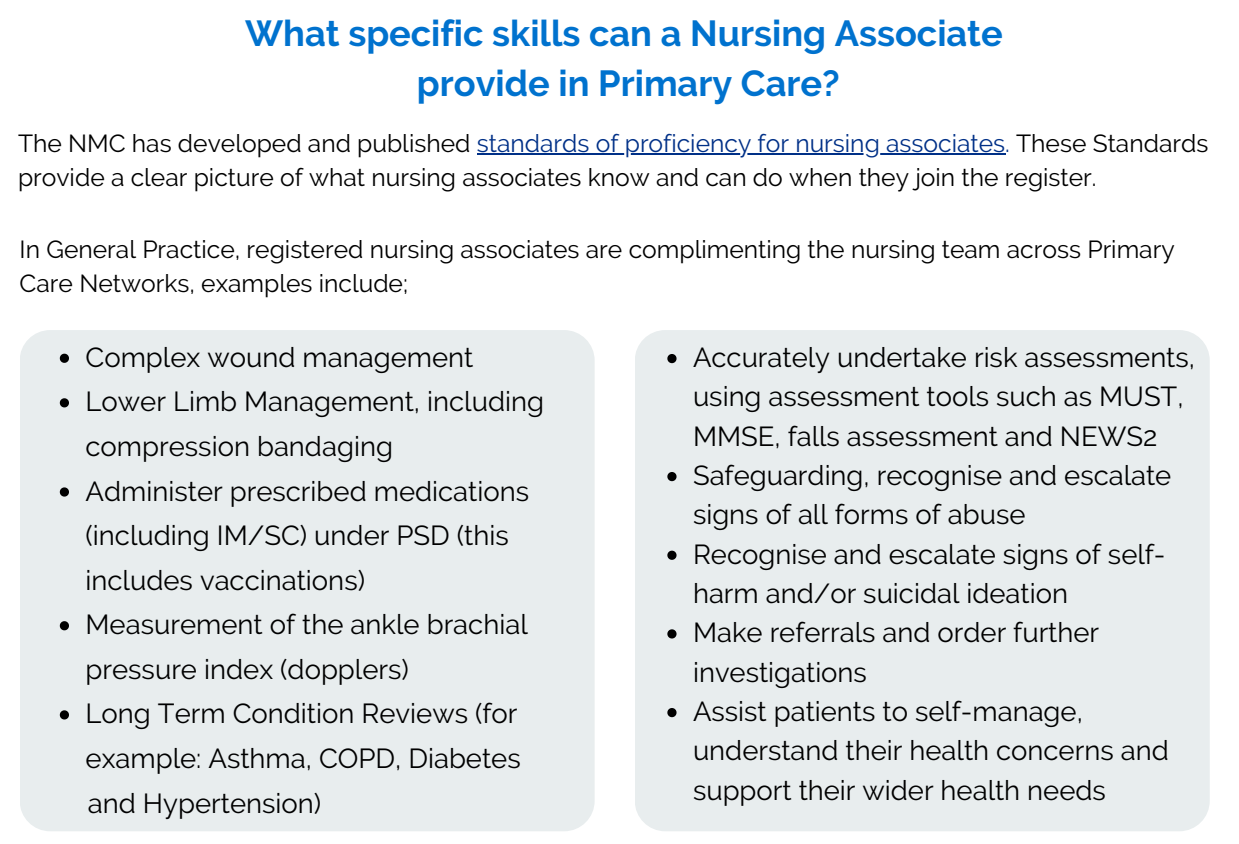
<style>
.page{position:relative;width:1239px;height:844px;background:#fff}
.page>*{position:absolute;margin:0;border:0;box-sizing:border-box;transform-origin:0 0}
.t1{font:700 36.23px "Raleway";color:#0072ce}
.t2{font:27.47px/39.4px "Raleway";color:#000}
.t3{font:24.68px/34.1px "Raleway";color:#000}
.s1{color:#003087}
</style>
<div class="page">
<div style="left:20px;top:330px;width:575px;height:501px;background:#e8edee;border-radius:31px"></div>
<div style="left:635px;top:330px;width:575px;height:501px;background:#e8edee;border-radius:31px"></div>
<hr style="left:477px;top:153px;width:528px;height:2px;background:#003087">
<svg style="left:60px;top:354px;width:9px;height:9px"></svg>
<svg style="left:60px;top:398px;width:9px;height:9px"></svg>
<svg style="left:60px;top:487px;width:9px;height:10px"></svg>
<svg style="left:60px;top:621px;width:9px;height:9px"></svg>
<svg style="left:60px;top:710px;width:9px;height:9px"></svg>
<svg style="left:667px;top:354px;width:10px;height:9px"></svg>
<svg style="left:667px;top:472px;width:10px;height:9px"></svg>
<svg style="left:667px;top:551px;width:10px;height:9px"></svg>
<svg style="left:667px;top:629px;width:10px;height:9px"></svg>
<svg style="left:667px;top:708px;width:10px;height:9px"></svg>
<p class="t1" style="left:245px;top:12px;width:759px">What specific skills can a Nursing Associate</p>
<p class="t1" style="left:417px;top:62px;width:424px">provide in Primary Care?</p>
<p class="t3" style="left:18px;top:126px;width:1192px">The NMC has developed and published <span class="s1">standards of proficiency for nursing associates.</span> These Standards provide a clear picture of what nursing associates know and can do when they join the register.</p>
<p class="t3" style="left:20px;top:232px;width:1157px">In General Practice, registered nursing associates are complimenting the nursing team across Primary<br>Care Networks, examples include;</p>
<p class="t2" style="left:86px;top:337px;width:389px">Complex wound management</p>
<p class="t2" style="left:86px;top:379px;width:460px;line-height:44.6px">Lower Limb Management, including compression bandaging</p>
<p class="t2" style="left:86px;top:468px;width:445px;line-height:44.6px">Administer prescribed medications (including IM/SC) under PSD (this includes vaccinations)</p>
<p class="t2" style="left:86px;top:602px;width:444px;line-height:44.6px">Measurement of the ankle brachial pressure index (dopplers)</p>
<p class="t2" style="left:86px;top:691px;width:437px;line-height:44.6px">Long Term Condition Reviews (for example: Asthma, COPD, Diabetes</p>
<p class="t2" style="left:88px;top:783px;width:235px">and Hypertension)</p>
<p class="t2" style="left:693px;top:338px;width:504px">Accurately undertake risk assessments, using assessment tools such as MUST,<br>MMSE, falls assessment and NEWS2</p>
<p class="t2" style="left:693px;top:456px;width:480px">Safeguarding, recognise and escalate signs of all forms of abuse</p>
<p class="t2" style="left:693px;top:534px;width:474px">Recognise and escalate signs of self&shy;harm and/or suicidal ideation</p>
<p class="t2" style="left:693px;top:613px;width:408px">Make referrals and order further investigations</p>
<p class="t2" style="left:693px;top:692px;width:477px">Assist patients to self-manage, understand their health concerns and support their wider health needs</p>
</div>
